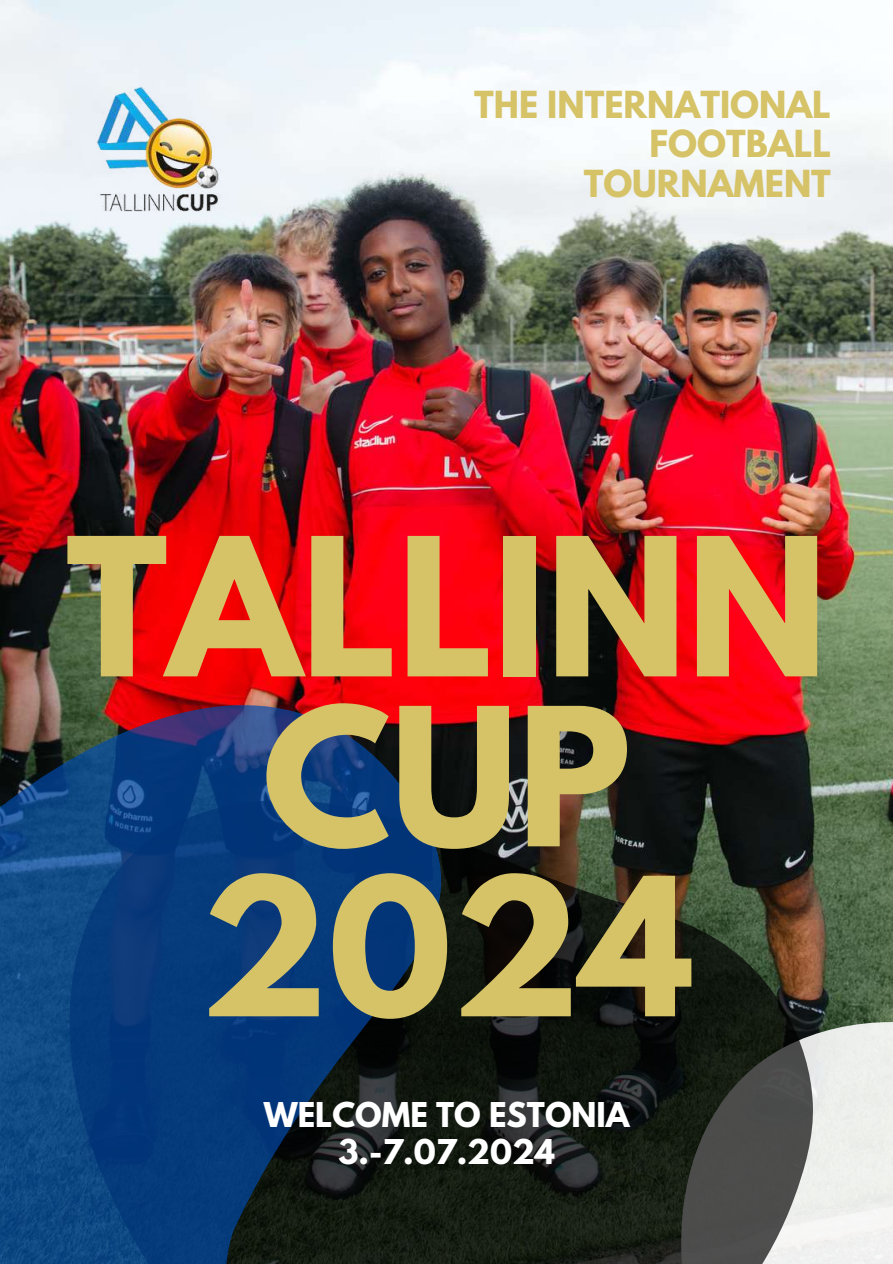
<style>
.page{position:relative;width:893px;height:1264px;background:#fff}
.page>*{position:absolute;margin:0;border:0;box-sizing:border-box;transform-origin:0 0}
.t1{font:700 170.25px/169.8px "League Spartan";color:#d6c368;text-align:center}
.t2{font:700 33px/39.3px "League Spartan";color:#d6c368;text-align:right}
.t3{font:700 30.3px/36.3px "League Spartan";color:#fff;text-align:center}
</style>
<div class="page">
<img style="left:0;top:0;width:892px;height:969px">
<svg style="left:849px;top:969px;width:43px;height:294px;fill:#edefec"></svg>
<svg style="left:700px;top:747px;width:149px;height:516px;background:#54574d"></svg>
<svg style="left:0;top:624px;width:700px;height:639px;background:#2b2941"></svg>
<img style="left:89px;top:79px;width:141px;height:141px">
<p class="t2" style="left:474px;top:89px;width:358px">THE INTERNATIONAL<br>FOOTBALL<br>TOURNAMENT</p>
<h1 class="t1" style="left:66px;top:544px;width:762px">TALLINN<br>CUP<br>2024</h1>
<p class="t3" style="left:264px;top:1100px;width:367px">WELCOME TO ESTONIA<br>3.-7.07.2024</p>
</div>
